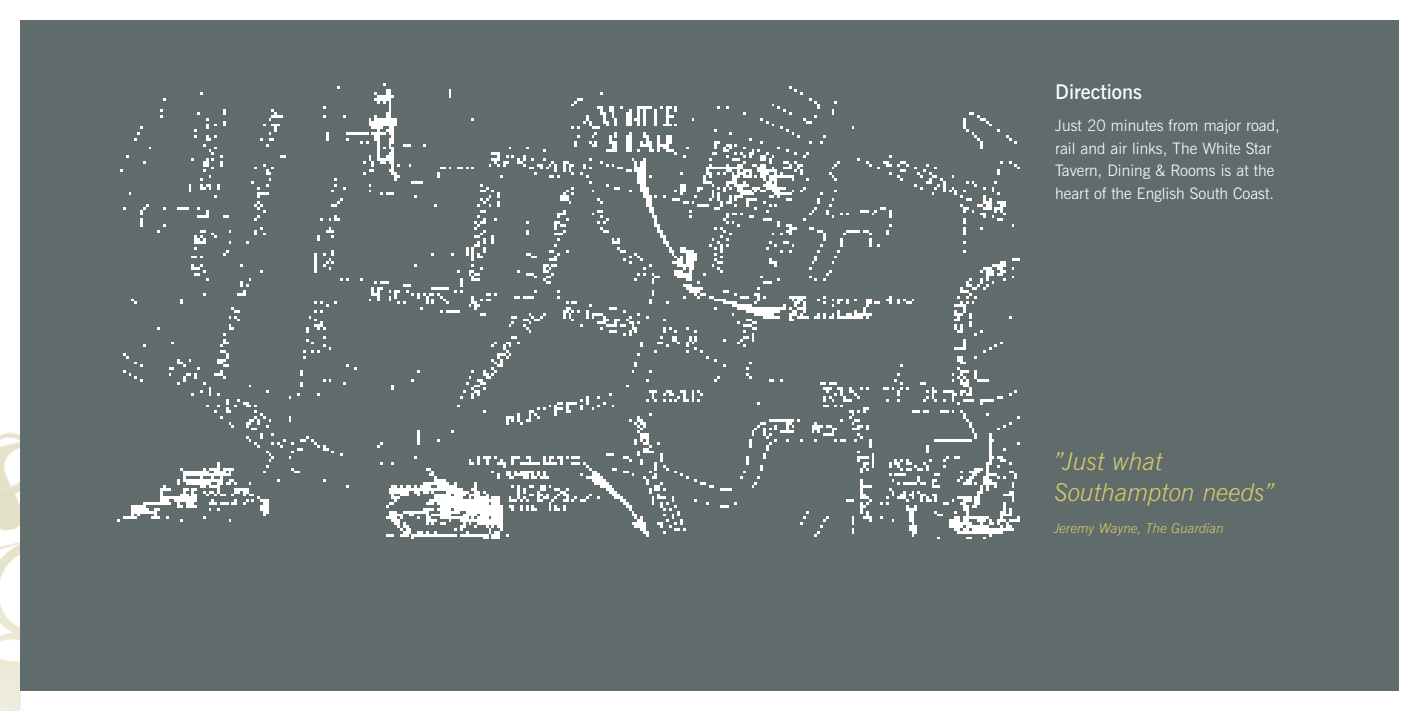
<style>
.page{position:relative;width:1419px;height:711px;background:#fff}
.page>*{position:absolute;margin:0;border:0;box-sizing:border-box;transform-origin:0 0}
.t1{font:italic 300 24.75px/31.5px "News Gothic BT";color:#d5ca69}
.t2{font:600 20.25px "News Gothic BT";color:#fff}
.t3{font:300 15.75px/22.5px "News Gothic BT";color:#fff}
.t4{font:italic 300 13.5px "News Gothic BT";color:#d5ca69}
</style>
<div class="page">
<img style="left:0;top:432px;width:20px;height:278px">
<div style="left:20px;top:20px;width:1378px;height:670px;background:#606b6c"></div>
<img style="left:117px;top:83px;width:903px;height:456px">
<p class="t2" style="left:1055px;top:84px;width:88px">Directions</p>
<p class="t3" style="left:1055px;top:115px;width:226px">Just 20 minutes from major road, rail and air links, The White Star<br>Tavern, Dining &amp; Rooms is at the heart of the English South Coast.</p>
<h1 class="t1" style="left:1054px;top:447px;width:221px">”Just what<br>Southampton needs”</h1>
<p class="t4" style="left:1054px;top:522px;width:171px">Jeremy Wayne, The Guardian</p>
</div>
